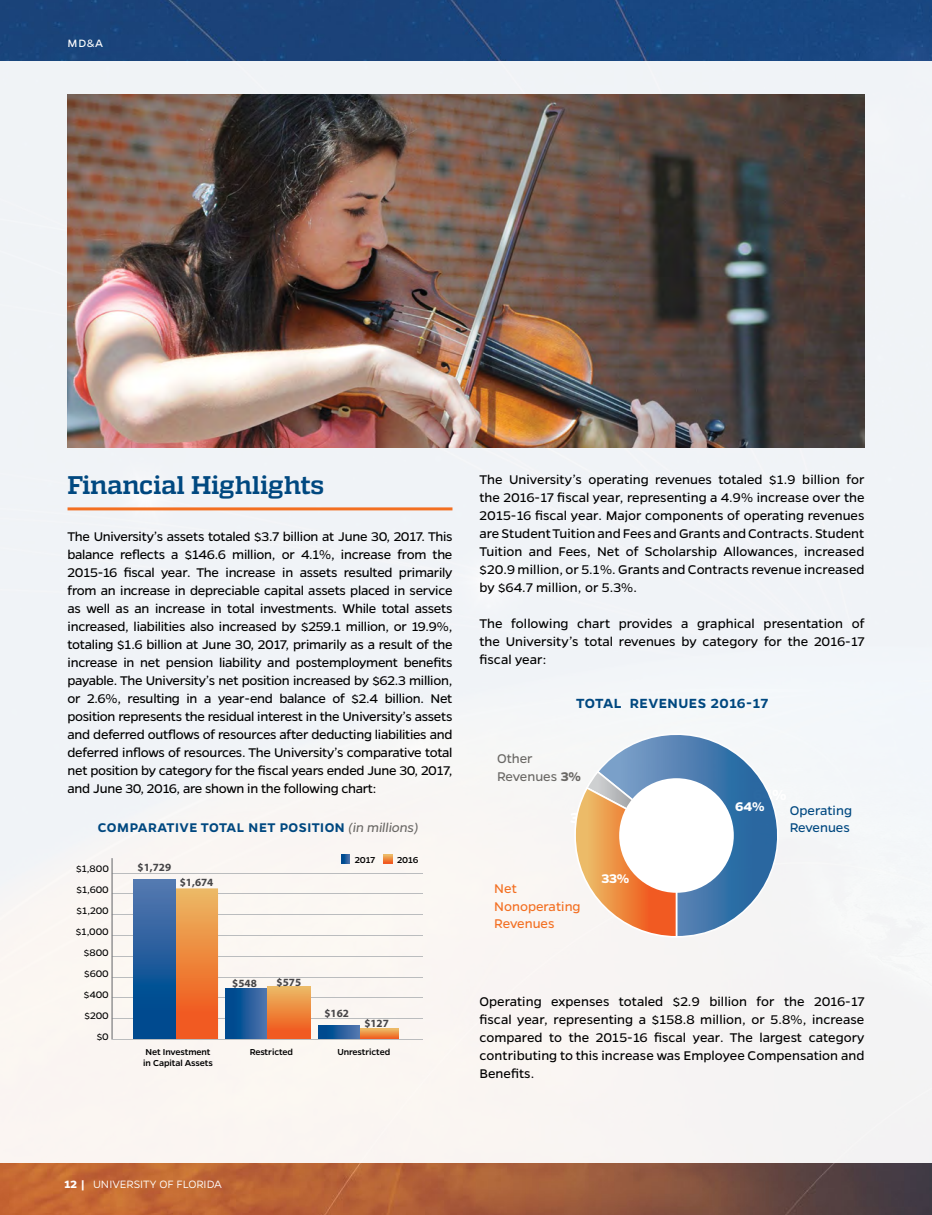
<style>
.page{position:relative;width:932px;height:1215px;background:#fff}
.page>*{position:absolute;margin:0;border:0;box-sizing:border-box;transform-origin:0 0}
.t1{font:700 25.5px "Quadon";letter-spacing:-.015em;color:#004880}
.t2{font:600 15px "Gentona";letter-spacing:.03em;color:#004880}
.t3{font:14.25px/18px "Gentona";color:#000;text-align:justify}
.t4{font:600 14.25px "Gentona";letter-spacing:.03em;color:#004880}
.t5{font:14.25px/17.1px "Gentona";color:#f36f21}
.t6{font:14.25px/17.1px "Gentona";color:#004880}
.t7{font:14.25px/18px "Gentona";color:#6a6865}
.t8{font:700 14.25px "Gentona";color:#fff}
.t9{font:300 12px "Gentona";letter-spacing:-.005em;color:#fff}
.t10{font:12px "Gentona";color:#fff}
.t11{font:700 11.1px "Myriad Pro";color:#464547}
.t12{font:10.65px/21px "Gentona";letter-spacing:-.005em;color:#000;text-align:right}
.t13{font:500 9.75px/11.7px "Gentona";letter-spacing:-.01em;color:#000}
.s1{font-weight:400;font-style:italic;color:#6a6865}
.s2{font-weight:700}
</style>
<div class="page">
<img style="left:0;top:0;width:932px;height:1215px">
<div style="left:0;top:61px;width:932px;height:1102px;background:#f3f3f6"></div>
<hr style="left:68px;top:507px;width:384px;height:3px;background:#f36f21">
<svg style="left:341px;top:855px;width:9px;height:9px"></svg>
<svg style="left:384px;top:855px;width:9px;height:9px"></svg>
<hr style="left:112px;top:1019px;width:310px;height:1px;background:#babcbe">
<hr style="left:112px;top:998px;width:310px;height:1px;background:#babcbe">
<hr style="left:112px;top:894px;width:310px;height:1px;background:#babcbe">
<hr style="left:112px;top:935px;width:310px;height:1px;background:#babcbe">
<hr style="left:112px;top:915px;width:310px;height:1px;background:#babcbe">
<hr style="left:112px;top:873px;width:310px;height:1px;background:#babcbe">
<hr style="left:112px;top:977px;width:310px;height:1px;background:#babcbe">
<hr style="left:112px;top:956px;width:310px;height:1px;background:#babcbe">
<div style="left:176px;top:888px;width:42px;height:151px;background:linear-gradient(to bottom,#ebb962,#f14d16)"></div>
<svg style="left:226px;top:988px;width:42px;height:51px;background:#245c99"></svg>
<svg style="left:310px;top:987px;width:1px;height:52px"></svg>
<div style="left:268px;top:987px;width:42px;height:52px;background:linear-gradient(to bottom,#ebb861,#f15118)"></div>
<svg style="left:359px;top:1029px;width:39px;height:10px"></svg>
<svg style="left:134px;top:880px;width:42px;height:159px;background:#215c9c"></svg>
<svg style="left:318px;top:1026px;width:41px;height:13px"></svg>
<hr style="left:112px;top:858px;width:1px;height:182px;background:#696a6d">
<hr style="left:112px;top:1039px;width:310px;height:1px;background:#babcbe">
<svg style="left:575px;top:735px;width:202px;height:202px"></svg>
<div style="left:619px;top:778px;width:114px;height:115px;background:#fff;border-radius:50%"></div>
<img style="left:68px;top:94px;width:796px;height:354px">
<p class="t10" style="left:68px;top:37px;width:37px">MD&amp;A</p>
<h1 class="t1" style="left:68px;top:470px;width:258px">Financial Highlights</h1>
<p class="t3" style="left:68px;top:527px;width:386px">The University’s assets totaled $3.7 billion at June 30, 2017. This balance reflects a $146.6 million, or 4.1%, increase from the 2015-16 fiscal year. The increase in assets resulted primarily from an increase in depreciable capital assets placed in service as well as an increase in total investments. While total assets increased, liabilities also increased by $259.1 million, or 19.9%, totaling $1.6 billion at June 30, 2017, primarily as a result of the increase in net pension liability and postemployment benefits payable. The University’s net position increased by $62.3 million, or 2.6%, resulting in a year-end balance of $2.4 billion. Net position represents the residual interest in the University’s assets and deferred outflows of resources after deducting liabilities and deferred inflows of resources. The University’s comparative total net position by category for the fiscal years ended June 30, 2017, and June 30, 2016, are shown in the following chart:</p>
<p class="t4" style="left:98px;top:819px;width:322px">COMPARATIVE TOTAL NET POSITION <span class="s1">(in millions)</span></p>
<p class="t12" style="left:76px;top:858px;width:34px">$1,800 $1,600 $1,200 $1,000 $800 $600 $400 $200 $0</p>
<p class="t11" style="left:138px;top:860px;width:35px">$1,729</p>
<p class="t11" style="left:180px;top:875px;width:35px">$1,674</p>
<p class="t13" style="left:355px;top:854px;width:22px">2017</p>
<p class="t13" style="left:397px;top:854px;width:23px">2016</p>
<p class="t11" style="left:232px;top:976px;width:26px">$548</p>
<p class="t11" style="left:276px;top:975px;width:26px">$575</p>
<p class="t11" style="left:324px;top:1006px;width:26px">$162</p>
<p class="t11" style="left:364px;top:1016px;width:26px">$127</p>
<p class="t13" style="left:143px;top:1046px;width:71px">Net Investment in Capital Assets</p>
<p class="t13" style="left:250px;top:1046px;width:45px">Restricted</p>
<p class="t13" style="left:337px;top:1046px;width:54px">Unrestricted</p>
<p class="t3" style="left:479px;top:471px;width:386px">The University’s operating revenues totaled $1.9 billion for the 2016-17 fiscal year, representing a 4.9% increase over the 2015-16 fiscal year. Major components of operating revenues are Student Tuition and Fees and Grants and Contracts. Student Tuition and Fees, Net of Scholarship Allowances, increased $20.9 million, or 5.1%. Grants and Contracts revenue increased by $64.7 million, or 5.3%.</p>
<p class="t3" style="left:479px;top:615px;width:386px">The following chart provides a graphical presentation of the University’s total revenues by category for the 2016-17 fiscal year:</p>
<p class="t2" style="left:576px;top:695px;width:193px">TOTAL REVENUES 2016-17</p>
<p class="t7" style="left:497px;top:749px;width:85px">Other<br>Revenues <span class="s2">3%</span></p>
<p class="t5" style="left:494px;top:880px;width:88px">Net<br>Nonoperating<br>Revenues</p>
<p class="t8" style="left:601px;top:870px;width:30px">33%</p>
<p class="t8" style="left:735px;top:799px;width:31px">64%</p>
<p class="t6" style="left:789px;top:802px;width:64px">Operating<br>Revenues</p>
<p class="t3" style="left:479px;top:993px;width:386px">Operating expenses totaled $2.9 billion for the 2016-17 fiscal year, representing a $158.8 million, or 5.8%, increase compared to the 2015-16 fiscal year. The largest category contributing to this increase was Employee Compensation and Benefits.</p>
<p class="t9" style="left:64px;top:1177px;width:159px"><span class="s2">12 |</span> UNIVERSITY OF FLORIDA</p>
</div>
